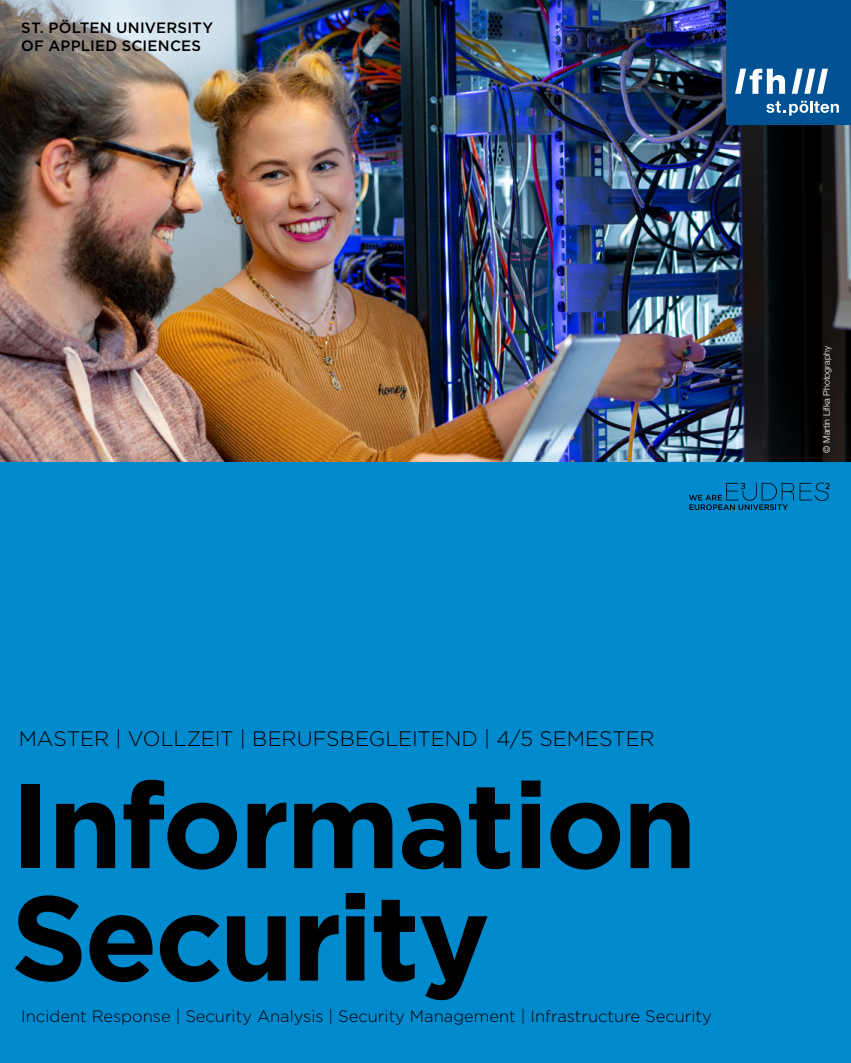
<style>
.page{position:relative;width:851px;height:1063px;background:#fff}
.page>*{position:absolute;margin:0;border:0;box-sizing:border-box;transform-origin:0 0}
.t1{font:700 120px/112.5px "Gotham";letter-spacing:-.025em;color:#000}
.t2{font:300 21px "Gotham";letter-spacing:-.005em;color:#000}
.t3{font:300 16.5px "Gotham";color:#000}
.t4{font:500 15px/18px "Gotham";letter-spacing:.015em;color:#000}
.t5{font:300 9px "Helvetica Neue LT Pro";color:#fff}
</style>
<div class="page">
<div style="left:0;top:461px;width:850px;height:602px;background:#008ace"></div>
<img style="left:0;top:0;width:850px;height:461px">
<img style="left:0;top:0;width:261px;height:105px">
<div style="left:0;top:0;width:233px;height:75px;background:#fff;opacity:.75"></div>
<div style="left:726px;top:0;width:124px;height:125px;background:#005295"></div>
<svg style="left:791px;top:69px;width:36px;height:25px"></svg>
<svg style="left:735px;top:69px;width:49px;height:25px"></svg>
<svg style="left:766px;top:101px;width:72px;height:15px"></svg>
<svg style="left:688px;top:483px;width:141px;height:27px;background:#0076b0"></svg>
<p class="t4" style="left:21px;top:19px;width:193px">ST. PÖLTEN UNIVERSITY<br>OF APPLIED SCIENCES</p>
<p class="t2" style="left:19px;top:725px;width:637px">MASTER | VOLLZEIT | BERUFSBEGLEITEND | 4/5 SEMESTER</p>
<h1 class="t1" style="left:11px;top:766px;width:688px">Information<br>Security</h1>
<p class="t3" style="left:21px;top:1006px;width:692px">Incident Response | Security Analysis | Security Management | Infrastructure Security</p>
<p class="t5" style="left:820px;top:453px;width:108px;rotate:-90deg">© Martin Lifka Photography</p>
</div>
